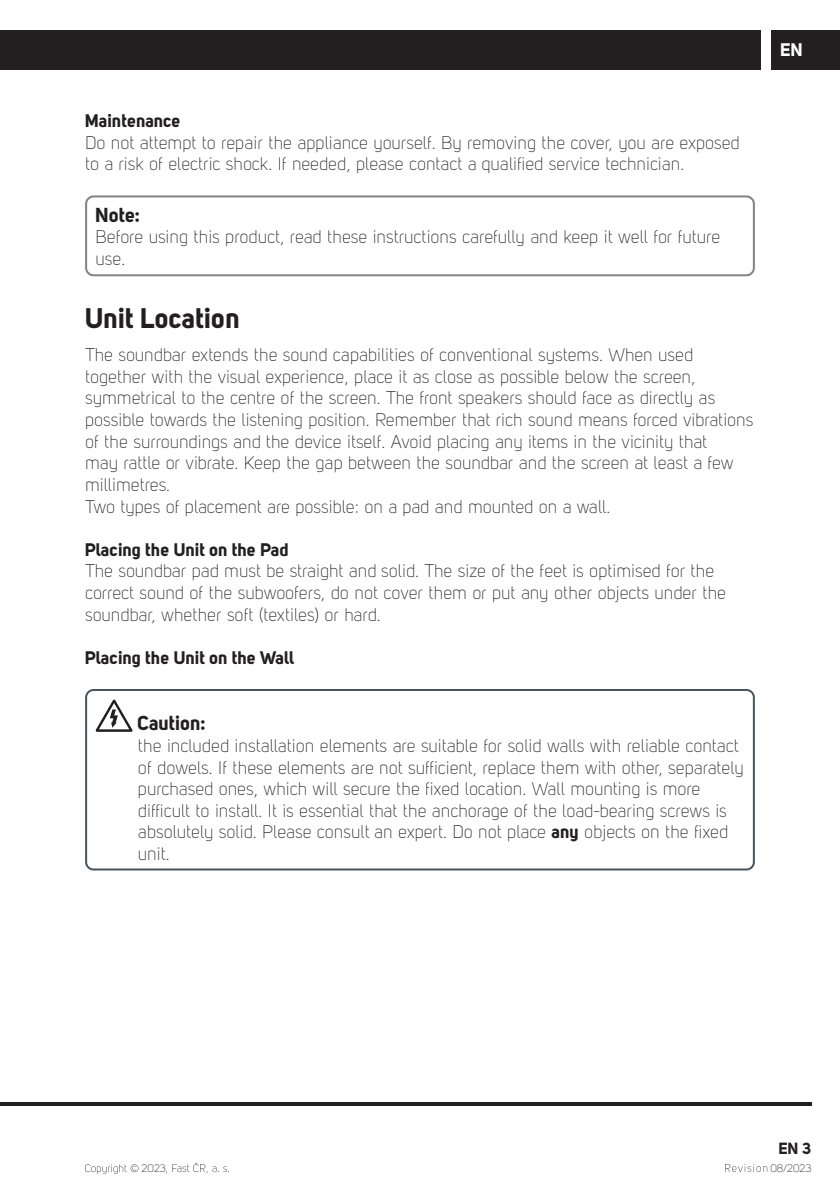
<style>
.page{position:relative;width:840px;height:1191px;background:#fff}
.page>*{position:absolute;margin:0;border:0;box-sizing:border-box;transform-origin:0 0}
.t1{font:28px "Uni Sans PRO Bold";color:#231f20}
.t2{font:20px "Uni Sans PRO Bold";color:#231f20}
.t3{font:18px/21.6px "Uni Sans PRO Light";color:#231f20}
.t4{font:18px "Uni Sans PRO Bold";color:#231f20}
.t5{font:18px "Uni Sans PRO Bold";color:#fff}
.t6{font:16px "Uni Sans PRO Bold";color:#231f20}
.t7{font:10.8px "Uni Sans PRO Light";color:#231f20}
.s1{font-family:"Uni Sans PRO Bold"}
</style>
<div class="page">
<div style="left:0;top:30px;width:760px;height:39px;background:#231f20"></div>
<div style="left:771px;top:30px;width:68px;height:39px;background:#231f20"></div>
<hr style="left:0;top:1102px;width:811px;height:4px;background:#231f20">
<svg style="left:85px;top:1164px;width:53px;height:10px"></svg>
<svg style="left:166px;top:1162px;width:63px;height:11px"></svg>
<svg style="left:725px;top:1164px;width:41px;height:7px"></svg>
<div style="left:85px;top:195px;width:669px;height:81px;border:2px solid #808285;border-radius:7px"></div>
<svg style="left:95px;top:699px;width:38px;height:33px"></svg>
<div style="left:85px;top:689px;width:669px;height:181px;border:2px solid #45555f;border-radius:7px"></div>
<p class="t4" style="left:85px;top:114px;width:97px">Maintenance</p>
<p class="t3" style="left:85px;top:133px;width:655px">Do not attempt to repair the appliance yourself. By removing the cover, you are exposed to a risk of electric shock. If needed, please contact a qualified service technician.</p>
<p class="t2" style="left:96px;top:208px;width:46px">Note:</p>
<p class="t3" style="left:96px;top:228px;width:625px">Before using this product, read these instructions carefully and keep it well for future use.</p>
<h1 class="t1" style="left:85px;top:308px;width:156px">Unit Location</h1>
<p class="t3" style="left:85px;top:346px;width:669px">The soundbar extends the sound capabilities of conventional systems. When used together with the visual experience, place it as close as possible below the screen, symmetrical to the centre of the screen. The front speakers should face as directly as possible towards the listening position. Remember that rich sound means forced vibrations of the surroundings and the device itself. Avoid placing any items in the vicinity that<br>may rattle or vibrate. Keep the gap between the soundbar and the screen at least a few millimetres.<br>Two types of placement are possible: on a pad and mounted on a wall.</p>
<p class="t4" style="left:85px;top:543px;width:205px">Placing the Unit on the Pad</p>
<p class="t3" style="left:85px;top:562px;width:642px">The soundbar pad must be straight and solid. The size of the feet is optimised for the correct sound of the subwoofers, do not cover them or put any other objects under the soundbar, whether soft (textiles) or hard.</p>
<p class="t4" style="left:85px;top:651px;width:210px">Placing the Unit on the Wall</p>
<p class="t2" style="left:138px;top:716px;width:69px">Caution:</p>
<p class="t3" style="left:138px;top:736px;width:607px">the included installation elements are suitable for solid walls with reliable contact of dowels. If these elements are not sufficient, replace them with other, separately purchased ones, which will secure the fixed location. Wall mounting is more difficult to install. It is essential that the anchorage of the load-bearing screws is absolutely solid. Please consult an expert. Do not place <span class="s1">any</span> objects on the fixed unit.</p>
<p class="t5" style="left:780px;top:44px;width:24px">EN</p>
<p class="t6" style="left:778px;top:1142px;width:34px">EN 3</p>
<p class="t7" style="left:141px;top:1164px;width:26px">2023</p>
<p class="t7" style="left:770px;top:1164px;width:43px">08/2023</p>
</div>
